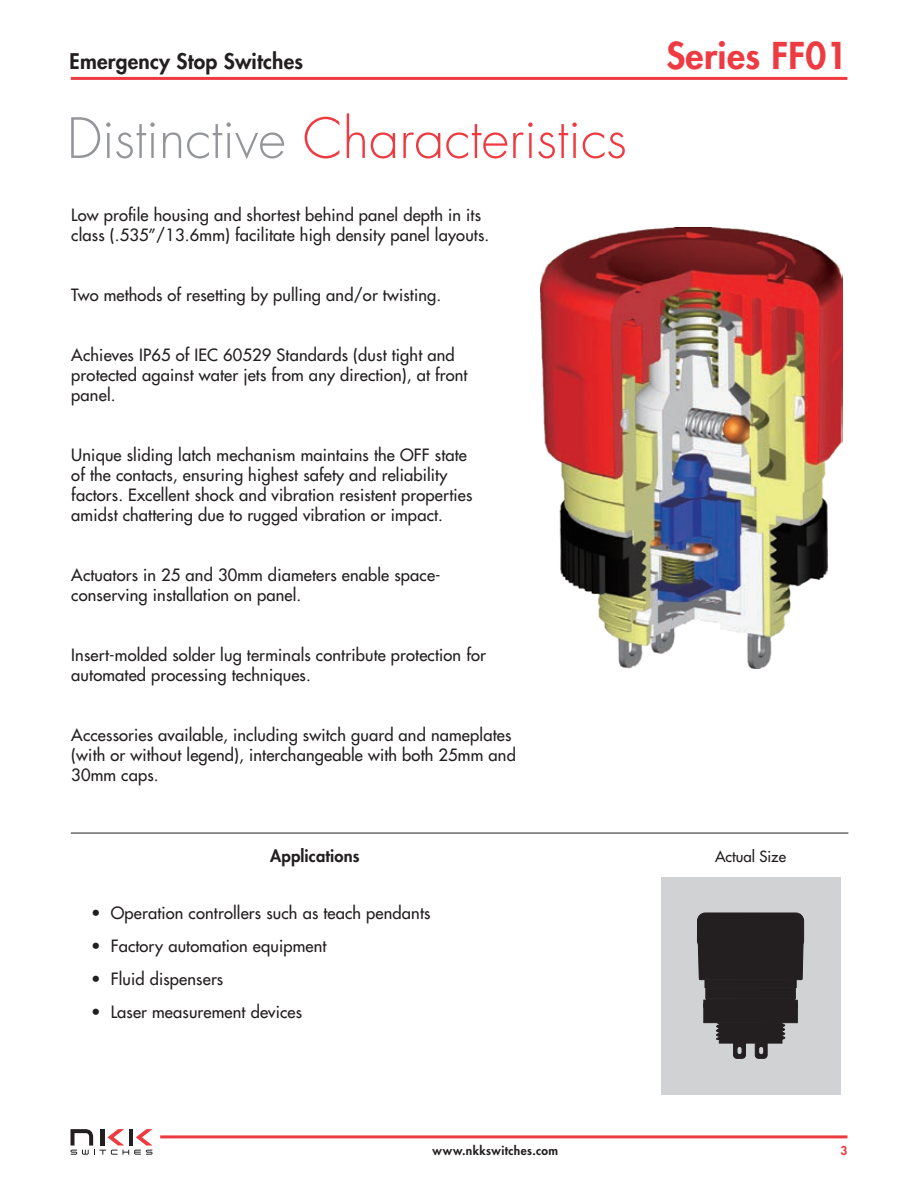
<style>
.page{position:relative;width:918px;height:1188px;background:#fff}
.page>*{position:absolute;margin:0;border:0;box-sizing:border-box;transform-origin:0 0}
.t1{font:300 54px "Futura Std";color:#ee3a41}
.t2{font:800 36px "Futura Std";letter-spacing:.01em;color:#ee3a41}
.t3{font:800 21px "Futura Std";letter-spacing:.01em;color:#231f20}
.t4{font:500 16.5px/19.8px "Futura Std";letter-spacing:.01em;color:#231f20}
.t5{font:800 16.5px "Futura Std";letter-spacing:.01em;color:#231f20}
.t6{font:500 15px "Futura Std";color:#231f20}
.t7{font:800 12px "Futura Std";letter-spacing:.035em;color:#231f20}
.t8{font:800 12px "Futura Std";color:#ee3a41}
.s1{color:#939598}
</style>
<div class="page">
<hr style="left:71px;top:77px;width:776px;height:3px;background:#ee3a41">
<svg style="left:71px;top:1129px;width:82px;height:26px"></svg>
<hr style="left:160px;top:1135px;width:687px;height:3px;background:#ee3a41">
<div style="left:661px;top:877px;width:179px;height:217px;background:#d1d2d4"></div>
<hr style="left:71px;top:833px;width:777px;height:1px;background:#231f20">
<div style="left:697px;top:912px;width:107px;height:68px;background:#231f20"></div>
<div style="left:705px;top:979px;width:92px;height:9px;background:#231f20"></div>
<div style="left:705px;top:987px;width:91px;height:12px;background:#231f20"></div>
<svg style="left:713px;top:1023px;width:75px;height:36px"></svg>
<hr style="left:719px;top:1039px;width:63px;height:4px;background:#231f20">
<svg style="left:703px;top:999px;width:95px;height:4px"></svg>
<div style="left:703px;top:1003px;width:95px;height:20px;background:#231f20"></div>
<img style="left:541px;top:228px;width:302px;height:441px">
<p class="t3" style="left:70px;top:47px;width:235px">Emergency Stop Switches</p>
<h2 class="t2" style="left:666px;top:32px;width:183px">Series FF01</h2>
<h1 class="t1" style="left:67px;top:106px;width:562px"><span class="s1">Distinctive</span> Characteristics</h1>
<p class="t4" style="left:71px;top:205px;width:420px">Low profile housing and shortest behind panel depth in its class (.535”/13.6mm) facilitate high density panel layouts.</p>
<p class="t4" style="left:71px;top:285px;width:371px">Two methods of resetting by pulling and/or twisting.</p>
<p class="t4" style="left:71px;top:345px;width:398px">Achieves IP65 of IEC 60529 Standards (dust tight and protected against water jets from any direction), at front panel.</p>
<p class="t4" style="left:71px;top:445px;width:403px">Unique sliding latch mechanism maintains the OFF state of the contacts, ensuring highest safety and reliability factors. Excellent shock and vibration resistent properties amidst chattering due to rugged vibration or impact.</p>
<p class="t4" style="left:71px;top:565px;width:371px">Actuators in 25 and 30mm diameters enable space&shy;conserving installation on panel.</p>
<p class="t4" style="left:71px;top:645px;width:416px">Insert-molded solder lug terminals contribute protection for automated processing techniques.</p>
<p class="t4" style="left:71px;top:725px;width:446px">Accessories available, including switch guard and nameplates (with or without legend), interchangeable with both 25mm and<br>30mm caps.</p>
<p class="t5" style="left:270px;top:845px;width:91px">Applications</p>
<p class="t4" style="left:91px;top:903px;width:341px">• Operation controllers such as teach pendants</p>
<p class="t4" style="left:91px;top:936px;width:237px">• Factory automation equipment</p>
<p class="t4" style="left:91px;top:969px;width:134px">• Fluid dispensers</p>
<p class="t4" style="left:91px;top:1002px;width:213px">• Laser measurement devices</p>
<p class="t6" style="left:715px;top:847px;width:73px">Actual Size</p>
<p class="t7" style="left:433px;top:1143px;width:127px">www.nkkswitches.com</p>
<p class="t8" style="left:840px;top:1143px;width:8px">3</p>
</div>
